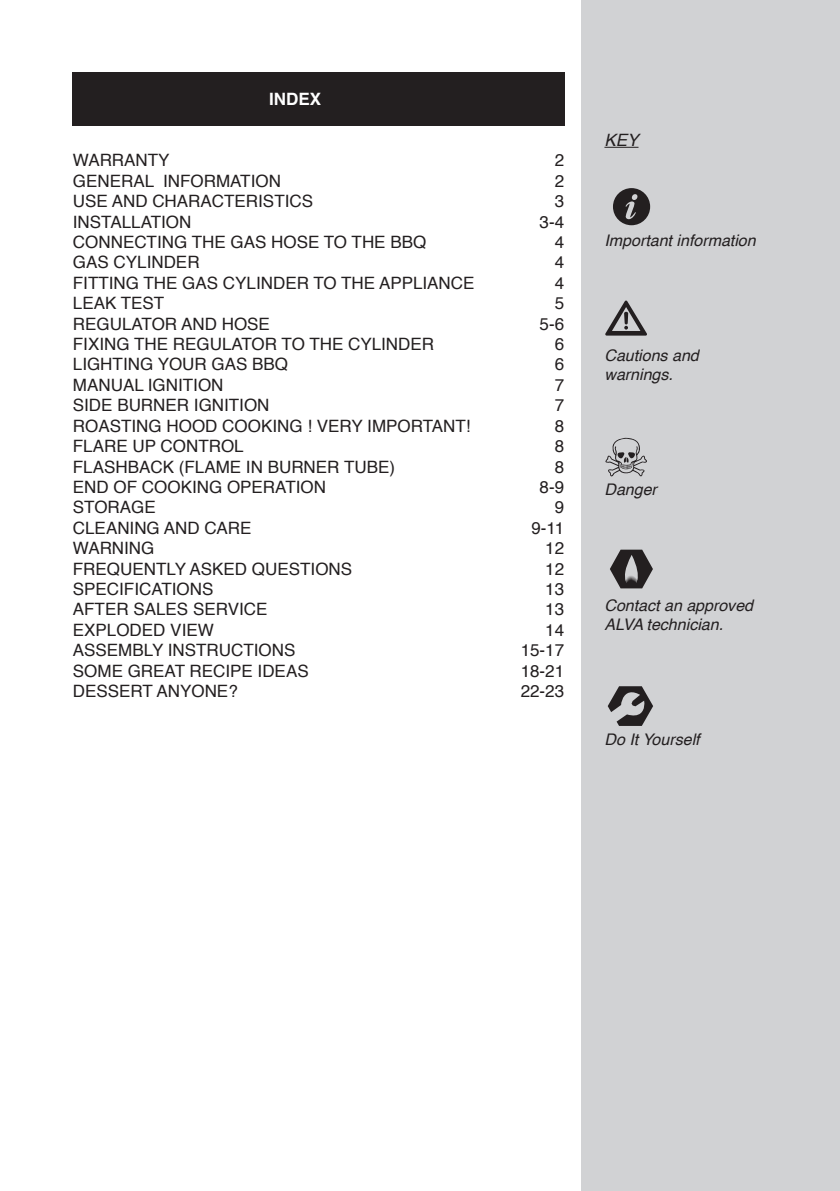
<style>
.page{position:relative;width:840px;height:1191px;background:#fff}
.page>*{position:absolute;margin:0;border:0;box-sizing:border-box;transform-origin:0 0}
.t1{font:17px/20.4px "Helvetica";color:#231f20;text-align:right}
.t2{font:700 17px "Helvetica";color:#fff}
.t3{font:italic 17px "Helvetica";color:#231f20}
.t4{font:italic 16px/19.2px "Helvetica";color:#231f20}
</style>
<div class="page">
<div style="left:72px;top:72px;width:492px;height:54px;background:#231f20"></div>
<div style="left:581px;top:0;width:258px;height:1191px;background:#d1d2d4"></div>
<hr style="left:604px;top:147px;width:34px;height:1px;background:#231f20">
<svg style="left:613px;top:188px;width:36px;height:37px"></svg>
<svg style="left:605px;top:300px;width:41px;height:35px"></svg>
<svg style="left:605px;top:438px;width:42px;height:38px"></svg>
<svg style="left:610px;top:549px;width:42px;height:39px"></svg>
<svg style="left:607px;top:686px;width:45px;height:40px"></svg>
<p class="t2" style="left:269px;top:85px;width:53px">INDEX</p>
<p class="t1" style="left:73px;top:151px;width:403px;text-align:left">WARRANTY<br>GENERAL INFORMATION<br>USE AND CHARACTERISTICS<br>INSTALLATION<br>CONNECTING THE GAS HOSE TO THE BBQ<br>GAS CYLINDER<br>FITTING THE GAS CYLINDER TO THE APPLIANCE<br>LEAK TEST<br>REGULATOR AND HOSE<br>FIXING THE REGULATOR TO THE CYLINDER<br>LIGHTING YOUR GAS BBQ<br>MANUAL IGNITION<br>SIDE BURNER IGNITION<br>ROASTING HOOD COOKING ! VERY IMPORTANT!<br>FLARE UP CONTROL<br>FLASHBACK (FLAME IN BURNER TUBE)<br>END OF COOKING OPERATION<br>STORAGE<br>CLEANING AND CARE<br>WARNING<br>FREQUENTLY ASKED QUESTIONS<br>SPECIFICATIONS<br>AFTER SALES SERVICE<br>EXPLODED VIEW<br>ASSEMBLY INSTRUCTIONS<br>SOME GREAT RECIPE IDEAS<br>DESSERT ANYONE?</p>
<p class="t1" style="left:520px;top:151px;width:45px">2<br>2<br>3<br>3-4<br>4<br>4<br>4<br>5<br>5-6<br>6<br>6<br>7<br>7<br>8<br>8<br>8<br>8-9<br>9<br>9-11<br>12<br>12<br>13<br>13<br>14<br>15-17<br>18-21<br>22-23</p>
<p class="t3" style="left:604px;top:127px;width:36px">KEY</p>
<p class="t4" style="left:604px;top:231px;width:153px">Important information</p>
<p class="t4" style="left:604px;top:346px;width:96px">Cautions and warnings.</p>
<p class="t4" style="left:604px;top:480px;width:54px">Danger</p>
<p class="t4" style="left:604px;top:595px;width:150px">Contact an approved<br>ALVA technician.</p>
<p class="t4" style="left:604px;top:730px;width:97px">Do It Yourself</p>
</div>
